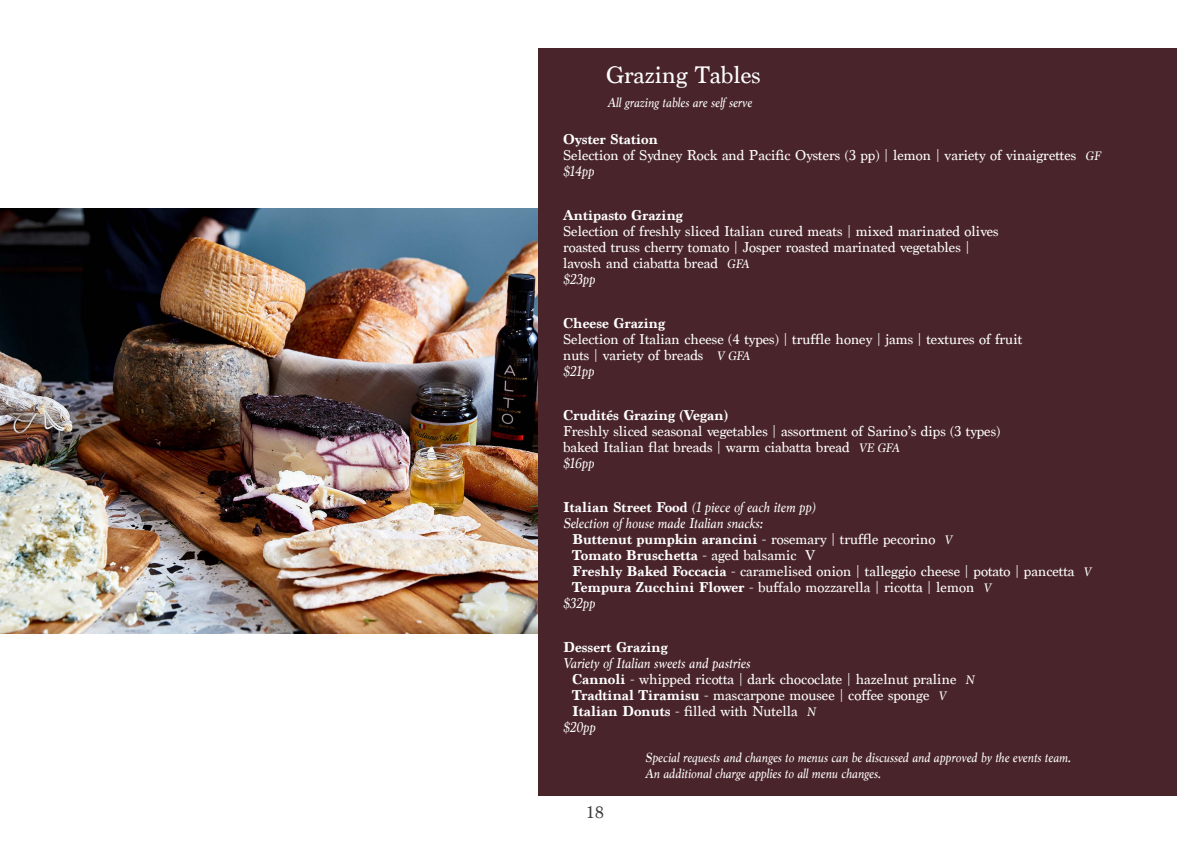
<style>
.page{position:relative;width:1191px;height:842px;background:#fff}
.page>*{position:absolute;margin:0;border:0;box-sizing:border-box;transform-origin:0 0}
.t1{font:25.2px "Marion";color:#fff}
.t2{font:17.5px "Marion";color:#393a39}
.t3{font:15px/16px "Marion";color:#fff}
.t4{font:italic 15px "Marion";color:#fff}
.t5{font:700 15px "Marion";color:#fff}
.t6{font:italic 14px "Marion";color:#fff}
.s1{font-weight:700}
.s2{font-style:italic;font-size:13px}
.s3{font-style:italic}
.s4{font-weight:700;font-style:normal}
.s5{font-weight:400}
</style>
<div class="page">
<img style="left:0;top:208px;width:538px;height:426px">
<div style="left:538px;top:48px;width:638px;height:747px;background:#49252b"></div>
<p class="t1" style="left:605px;top:60px;width:157px">Grazing Tables</p>
<p class="t6" style="left:607px;top:93px;width:146px">All grazing tables are self serve</p>
<p class="t3" style="left:563px;top:131px;width:539px"><span class="s1">Oyster Station<br></span>Selection of Sydney Rock and Pacific Oysters (3 pp) | lemon | variety of vinaigrettes <span class="s2">GF </span><span class="s3">$14pp</span></p>
<p class="t3" style="left:563px;top:207px;width:437px"><span class="s1">Antipasto Grazing<br></span>Selection of freshly sliced Italian cured meats | mixed marinated olives roasted truss cherry tomato | Josper roasted marinated vegetables | lavosh and ciabatta bread <span class="s2">GFA<br></span><span class="s3">$23pp</span></p>
<p class="t3" style="left:563px;top:315px;width:460px"><span class="s1">Cheese Grazing<br></span>Selection of Italian cheese (4 types) | truffle honey | jams | textures of fruit nuts | variety of breads <span class="s2">V GFA<br></span><span class="s3">$21pp</span></p>
<p class="t3" style="left:563px;top:407px;width:439px"><span class="s1">Crudités Grazing (Vegan)<br></span>Freshly sliced seasonal vegetables | assortment of Sarino’s dips (3 types) baked Italian flat breads | warm ciabatta bread <span class="s2">VE GFA<br></span><span class="s3">$16pp</span></p>
<p class="t4" style="left:563px;top:497px;width:254px"><span class="s4">Italian Street Food</span> (1 piece of each item pp)</p>
<p class="t4" style="left:563px;top:513px;width:201px">Selection of house made Italian snacks:</p>
<p class="t3" style="left:572px;top:531px;width:381px"><span class="s1">Buttenut pumpkin arancini</span> - rosemary | truffle pecorino <span class="s2">V</span></p>
<p class="t5" style="left:572px;top:546px;width:245px">Tomato Bruschetta <span class="s5">- aged balsamic V</span></p>
<p class="t3" style="left:572px;top:563px;width:520px"><span class="s1">Freshly Baked Foccacia</span> - caramelised onion | talleggio cheese | potato | pancetta <span class="s2">V</span></p>
<p class="t3" style="left:572px;top:579px;width:420px"><span class="s1">Tempura Zucchini Flower</span> - buffalo mozzarella | ricotta | lemon <span class="s2">V</span></p>
<p class="t4" style="left:563px;top:593px;width:33px">$32pp</p>
<p class="t5" style="left:563px;top:638px;width:106px">Dessert Grazing</p>
<p class="t4" style="left:563px;top:653px;width:188px">Variety of Italian sweets and pastries</p>
<p class="t3" style="left:572px;top:671px;width:403px"><span class="s1">Cannoli</span> - whipped ricotta | dark chococlate | hazelnut praline <span class="s2">N</span></p>
<p class="t3" style="left:572px;top:687px;width:375px"><span class="s1">Tradtinal Tiramisu</span> - mascarpone mousee | coffee sponge <span class="s2">V</span></p>
<p class="t3" style="left:572px;top:703px;width:245px"><span class="s1">Italian Donuts</span> - filled with Nutella <span class="s2">N</span></p>
<p class="t4" style="left:563px;top:717px;width:34px">$20pp</p>
<p class="t2" style="left:587px;top:802px;width:18px">18</p>
<p class="t6" style="left:645px;top:749px;width:427px">Special requests and changes to menus can be discussed and approved by the events team.</p>
<p class="t6" style="left:645px;top:765px;width:237px">An additional charge applies to all menu changes.</p>
</div>
